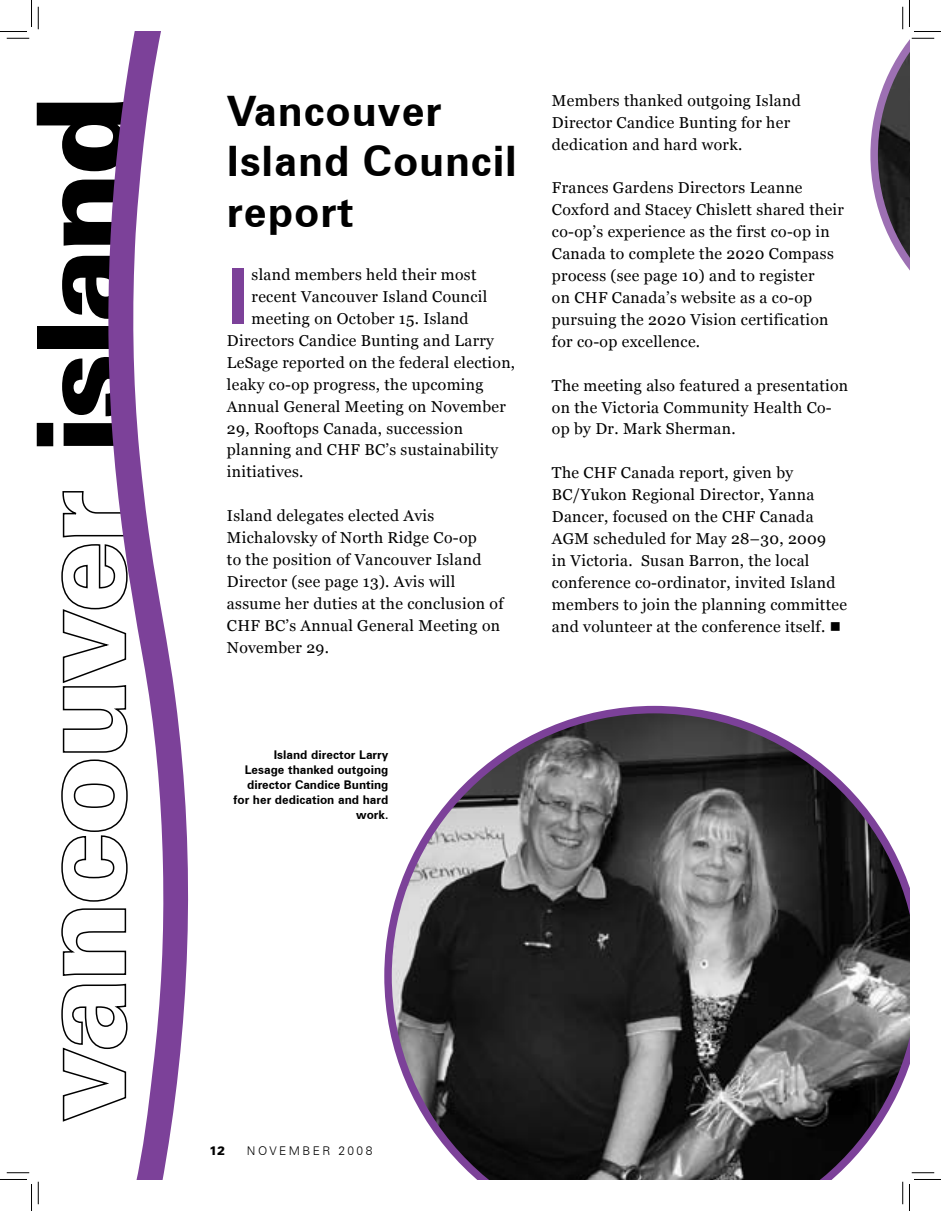
<style>
.page{position:relative;width:941px;height:1211px;background:#fff}
.page>*{position:absolute;margin:0;border:0;box-sizing:border-box;transform-origin:0 0}
.t1{font:900 123px "Zurich BT";letter-spacing:-.035em;color:#000}
.t2{font:700 76.5px "Zurich BT";color:#7c4199}
.t3{font:700 42px/50.4px "Zurich BT";letter-spacing:.02em;color:#000}
.t4{font:15.75px/21.9px "Georgia";letter-spacing:.02em;color:#000}
.t5{font:700 12px/14.9px "Zurich BT";color:#000;text-align:right}
.t6{font:300 12px "Zurich BT";letter-spacing:.2em;color:#000}
.t7{font:900 12px "Zurich BT";color:#000}
</style>
<div class="page">
<svg style="left:61px;top:984px;width:42px;height:138px"></svg>
<svg style="left:61px;top:491px;width:42px;height:485px"></svg>
<svg style="left:103px;top:32px;width:86px;height:1147px"></svg>
<svg style="left:384px;top:706px;width:525px;height:473px"></svg>
<svg style="left:7px;top:38px;width:22px;height:1px"></svg>
<svg style="left:7px;top:1172px;width:22px;height:1px"></svg>
<svg style="left:911px;top:1172px;width:23px;height:1px"></svg>
<svg style="left:38px;top:7px;width:1px;height:22px"></svg>
<svg style="left:38px;top:1181px;width:1px;height:23px"></svg>
<svg style="left:902px;top:1181px;width:1px;height:23px"></svg>
<svg style="left:0;top:0;width:32px;height:32px"></svg>
<svg style="left:0;top:1179px;width:32px;height:31px"></svg>
<svg style="left:870px;top:0;width:70px;height:271px"></svg>
<svg style="left:909px;top:1179px;width:31px;height:31px"></svg>
<h1 class="t1" style="left:7px;top:454px;width:360px;rotate:-90deg">island</h1>
<h3 class="t3" style="left:227px;top:85px;width:291px">Vancouver<br>Island Council report</h3>
<p class="t4" style="left:552px;top:89px;width:250px">Members thanked outgoing Island<br>Director Candice Bunting for her dedication and hard work.</p>
<p class="t4" style="left:552px;top:177px;width:293px">Frances Gardens Directors Leanne Coxford and Stacey Chislett shared their co-op’s experience as the first co-op in Canada to complete the 2020 Compass process (see page 10) and to register<br>on CHF Canada’s website as a co-op pursuing the 2020 Vision certification for co-op excellence.</p>
<p class="t4" style="left:552px;top:374px;width:298px">The meeting also featured a presentation on the Victoria Community Health Co&shy;op by Dr. Mark Sherman.</p>
<p class="t4" style="left:552px;top:462px;width:296px">The CHF Canada report, given by BC/Yukon Regional Director, Yanna Dancer, focused on the CHF Canada AGM scheduled for May 28–30, 2009<br>in Victoria. Susan Barron, the local conference co-ordinator, invited Island members to join the planning committee and volunteer at the conference itself. ■</p>
<h2 class="t2" style="left:227px;top:250px;width:24px">I</h2>
<p class="t4" style="left:251px;top:264px;width:226px">sland members held their most</p>
<p class="t4" style="left:251px;top:286px;width:237px">recent Vancouver Island Council</p>
<p class="t4" style="left:251px;top:307px;width:219px">meeting on October 15. Island</p>
<p class="t4" style="left:227px;top:329px;width:269px">Directors Candice Bunting and Larry</p>
<p class="t4" style="left:227px;top:351px;width:290px">LeSage reported on the federal election,</p>
<p class="t4" style="left:227px;top:373px;width:258px">leaky co-op progress, the upcoming</p>
<p class="t4" style="left:227px;top:395px;width:280px">Annual General Meeting on November</p>
<p class="t4" style="left:227px;top:417px;width:237px">29, Rooftops Canada, succession</p>
<p class="t4" style="left:227px;top:439px;width:273px">planning and CHF BC’s sustainability</p>
<p class="t4" style="left:227px;top:461px;width:78px">initiatives.</p>
<p class="t4" style="left:227px;top:505px;width:278px">Island delegates elected Avis<br>Michalovsky of North Ridge Co-op<br>to the position of Vancouver Island<br>Director (see page 13). Avis will assume her duties at the conclusion of<br>CHF BC’s Annual General Meeting on<br>November 29.</p>
<p class="t5" style="left:233px;top:747px;width:156px">Island director Larry<br>Lesage thanked outgoing director Candice Bunting for her dedication and hard work.</p>
<p class="t7" style="left:209px;top:1143px;width:16px">12</p>
<p class="t6" style="left:247px;top:1143px;width:127px">NOVEMBER 2008</p>
</div>
